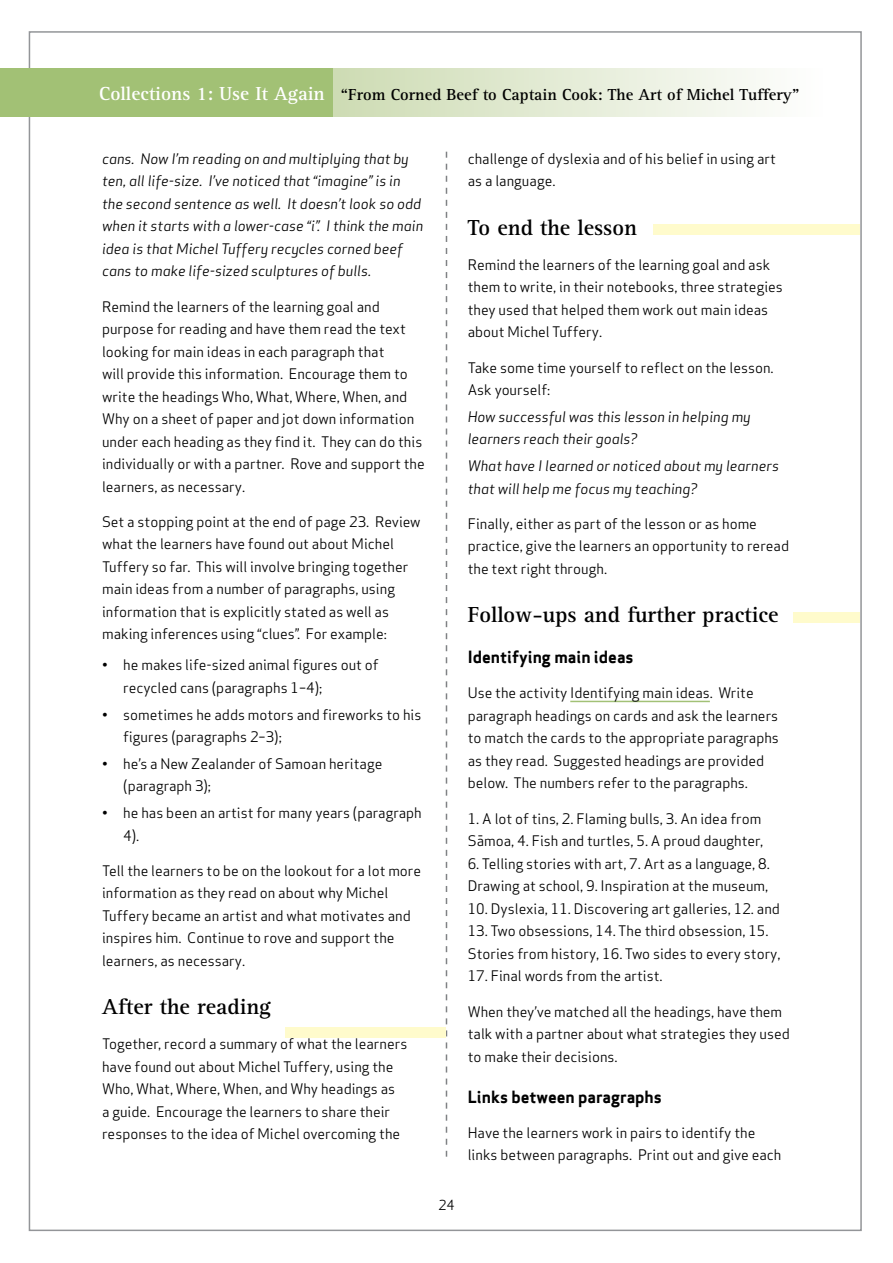
<style>
.page{position:relative;width:893px;height:1263px;background:#fff}
.page>*{position:absolute;margin:0;border:0;box-sizing:border-box;transform-origin:0 0}
.t1{font:700 22.5px "Rotis Serif Pro";color:#000}
.t2{font:700 16.5px "Rotis Serif Pro";color:#000}
.t3{font:700 16.5px "Apex Sans";color:#000}
.t4{font:14.25px/22.5px "Apex Sans";color:#000}
.t5{font:italic 14.25px/22.5px "Apex Sans";color:#000}
.t6{font:13.5px "Apex Sans";color:#000}
.s1{font-size:19.5px;color:#fff}
</style>
<div class="page">
<div style="left:0;top:68px;width:336px;height:48px;background:#a2c175"></div>
<svg style="left:446px;top:152px;width:1px;height:1005px"></svg>
<hr style="left:570px;top:701px;width:140px;height:1px;background:#a2c176">
<div style="left:333px;top:68px;width:489px;height:48px;background:linear-gradient(to right,#cddbb3,#fefefe)"></div>
<div style="left:654px;top:224px;width:206px;height:11px;background:#fffbcc"></div>
<div style="left:285px;top:1027px;width:161px;height:10px;background:#fffbcc"></div>
<div style="left:793px;top:612px;width:67px;height:11px;background:#fffbcc"></div>
<p class="t2" style="left:99px;top:84px;width:702px"><span class="s1">Collections 1: Use It Again</span> “From Corned Beef to Captain Cook: The Art of Michel Tuffery”</p>
<p class="t5" style="left:102px;top:146px;width:323px">cans. Now I’m reading on and multiplying that by ten, all life-size. I’ve noticed that “imagine” is in the second sentence as well. It doesn’t look so odd when it starts with a lower-case “i”. I think the main idea is that Michel Tuffery recycles corned beef cans to make life-sized sculptures of bulls.</p>
<p class="t4" style="left:102px;top:294px;width:324px">Remind the learners of the learning goal and purpose for reading and have them read the text looking for main ideas in each paragraph that<br>will provide this information. Encourage them to write the headings Who, What, Where, When, and Why on a sheet of paper and jot down information under each heading as they find it. They can do this individually or with a partner. Rove and support the learners, as necessary.</p>
<p class="t4" style="left:102px;top:509px;width:320px">Set a stopping point at the end of page 23. Review what the learners have found out about Michel Tuffery so far. This will involve bringing together main ideas from a number of paragraphs, using information that is explicitly stated as well as making inferences using “clues”. For example:</p>
<p class="t4" style="left:123px;top:652px;width:257px;text-indent:-21px">• he makes life-sized animal figures out of recycled cans (paragraphs 1–4);</p>
<p class="t4" style="left:123px;top:702px;width:300px;text-indent:-21px">• sometimes he adds motors and fireworks to his figures (paragraphs 2–3);</p>
<p class="t4" style="left:123px;top:751px;width:261px;text-indent:-21px">• he’s a New Zealander of Samoan heritage (paragraph 3);</p>
<p class="t4" style="left:123px;top:800px;width:300px;text-indent:-21px">• he has been an artist for many years (paragraph<br>4).</p>
<p class="t4" style="left:102px;top:858px;width:321px">Tell the learners to be on the lookout for a lot more information as they read on about why Michel Tuffery became an artist and what motivates and inspires him. Continue to rove and support the learners, as necessary.</p>
<h1 class="t1" style="left:102px;top:993px;width:170px">After the reading</h1>
<p class="t4" style="left:102px;top:1031px;width:307px">Together, record a summary of what the learners have found out about Michel Tuffery, using the Who, What, Where, When, and Why headings as<br>a guide. Encourage the learners to share their responses to the idea of Michel overcoming the</p>
<p class="t4" style="left:468px;top:146px;width:310px">challenge of dyslexia and of his belief in using art as a language.</p>
<h1 class="t1" style="left:468px;top:213px;width:171px">To end the lesson</h1>
<p class="t4" style="left:468px;top:252px;width:317px">Remind the learners of the learning goal and ask them to write, in their notebooks, three strategies they used that helped them work out main ideas about Michel Tuffery.</p>
<p class="t4" style="left:468px;top:355px;width:307px">Take some time yourself to reflect on the lesson.<br>Ask yourself:</p>
<p class="t5" style="left:468px;top:404px;width:285px">How successful was this lesson in helping my learners reach their goals?</p>
<p class="t5" style="left:468px;top:453px;width:313px">What have I learned or noticed about my learners that will help me focus my teaching?</p>
<p class="t4" style="left:468px;top:511px;width:323px">Finally, either as part of the lesson or as home practice, give the learners an opportunity to reread the text right through.</p>
<h1 class="t1" style="left:468px;top:601px;width:312px">Follow-ups and further practice</h1>
<p class="t3" style="left:468px;top:646px;width:167px">Identifying main ideas</p>
<p class="t4" style="left:468px;top:681px;width:313px">Use the activity Identifying main ideas. Write paragraph headings on cards and ask the learners to match the cards to the appropriate paragraphs as they read. Suggested headings are provided below. The numbers refer to the paragraphs.</p>
<p class="t4" style="left:468px;top:806px;width:297px">1. A lot of tins, 2. Flaming bulls, 3. An idea from<br>Sāmoa, 4. Fish and turtles, 5. A proud daughter,</p>
<p class="t4" style="left:468px;top:851px;width:304px">6. Telling stories with art, 7. Art as a language, 8.<br>Drawing at school, 9. Inspiration at the museum,</p>
<p class="t4" style="left:468px;top:896px;width:314px">10. Dyslexia, 11. Discovering art galleries, 12. and</p>
<p class="t4" style="left:468px;top:918px;width:314px">13. Two obsessions, 14. The third obsession, 15.<br>Stories from history, 16. Two sides to every story,</p>
<p class="t4" style="left:468px;top:963px;width:196px">17. Final words from the artist.</p>
<p class="t4" style="left:468px;top:999px;width:324px">When they’ve matched all the headings, have them talk with a partner about what strategies they used to make their decisions.</p>
<p class="t3" style="left:468px;top:1086px;width:196px">Links between paragraphs</p>
<p class="t4" style="left:468px;top:1120px;width:315px">Have the learners work in pairs to identify the links between paragraphs. Print out and give each</p>
<p class="t6" style="left:438px;top:1194px;width:18px">24</p>
</div>
